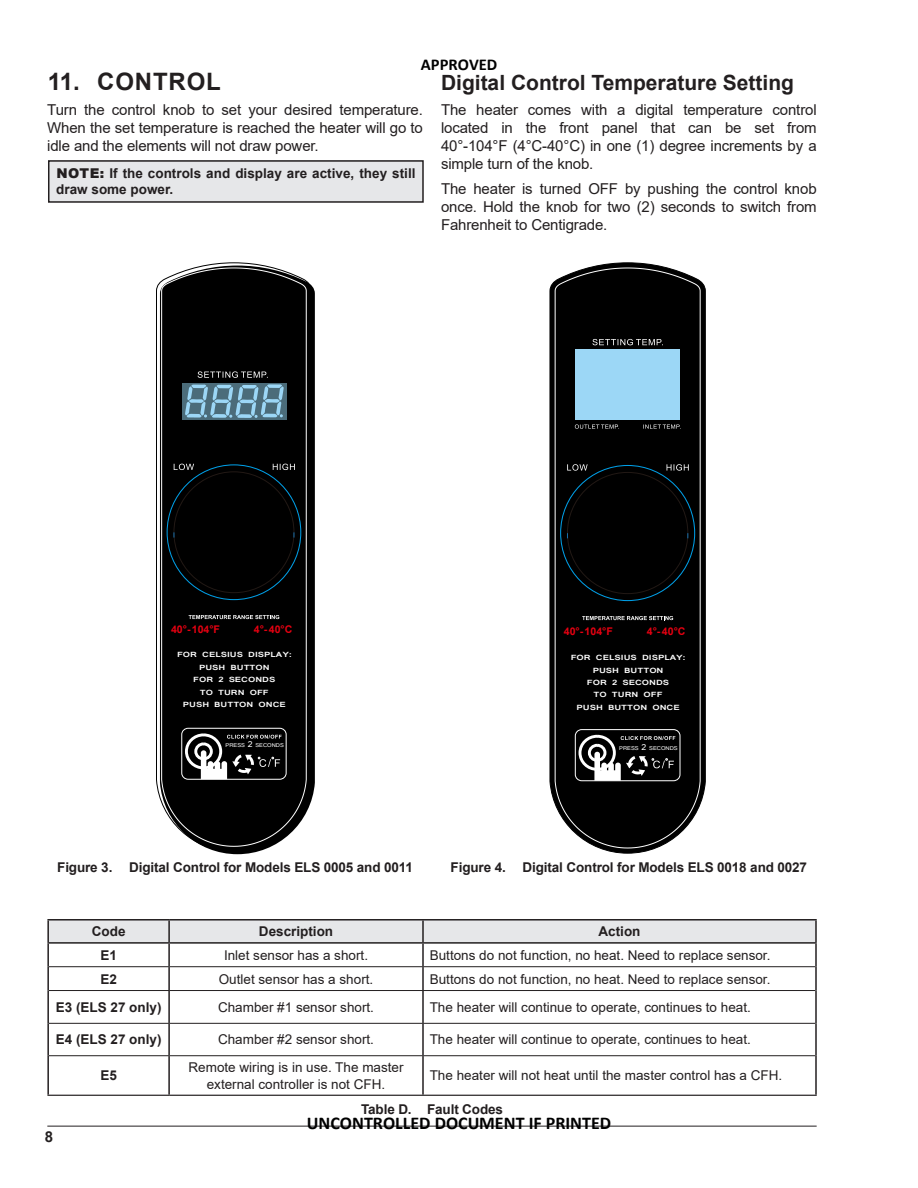
<style>
.page{position:relative;width:918px;height:1188px;background:#fff}
.page>*{position:absolute;margin:0;border:0;box-sizing:border-box;transform-origin:0 0}
.t1{font:700 24px "Arial";letter-spacing:.035em;color:#231f20}
.Heading_2{font:700 21px "Arial";color:#231f20}
.t2{font:700 18px "Calibri";color:#000}
.t3{font:700 16.5px "Calibri";color:#000}
.Body{font:15px/18px "Arial";letter-spacing:-.01em;color:#231f20;text-align:justify}
.t4{font:700 15px "Arial";color:#231f20}
.Table_Text_Align_Lef{font:13.5px "Arial";color:#231f20}
.Notes{font:700 13.5px/16.2px "Arial";letter-spacing:-.01em;color:#231f20}
.Table_Text_Align_Cen{font:13.5px/16.2px "Arial";color:#231f20;text-align:center}
.Table_Text_Align_Cen-2{font:700 13.5px "Arial";color:#231f20}
.Table_Heading_Center{font:700 13.5px "Arial";color:#231f20}
.t5{font:700 10.65px "Arial";color:#e50011}
.t6{font:700 10.5px "Arial";color:#e50011}
.t7{font:700 8.1px/12.5px "Latha";color:#fff;text-align:center;scale:1.26 1}
.t8{font:5.85px "Latha";color:#fff;scale:1.1 1}
.s1{font-weight:900}
.s2{font-size:8.7px}
</style>
<div class="page">
<hr style="left:47px;top:1126px;width:770px;height:1px;background:#231f20">
<svg style="left:219px;top:286px;width:96px;height:568px;fill:#000"></svg>
<svg style="left:156px;top:263px;width:156px;height:589px"></svg>
<svg style="left:161px;top:267px;width:146px;height:580px;background:#0b0c0d"></svg>
<svg style="left:189px;top:615px;width:90px;height:4px"></svg>
<svg style="left:273px;top:464px;width:22px;height:6px"></svg>
<svg style="left:174px;top:464px;width:20px;height:6px"></svg>
<div style="left:182px;top:728px;width:104px;height:51px;background:#000;border-radius:6px"></div>
<div style="left:181px;top:728px;width:106px;height:52px;border:1px solid #fff;border-radius:6px"></div>
<svg style="left:184px;top:733px;width:98px;height:46px"></svg>
<div style="left:182px;top:383px;width:104px;height:37px;background:#4b6c7a"></div>
<svg style="left:185px;top:384px;width:99px;height:34px"></svg>
<div style="left:49px;top:921px;width:766px;height:21px;background:#e6e7e9"></div>
<svg style="left:49px;top:967px;width:766px;height:128px"></svg>
<hr style="left:47px;top:1095px;width:122px;height:1px;background:#231f20">
<hr style="left:169px;top:1095px;width:254px;height:1px;background:#231f20">
<hr style="left:423px;top:1095px;width:394px;height:1px;background:#231f20">
<hr style="left:47px;top:919px;width:122px;height:2px;background:#231f20">
<hr style="left:47px;top:921px;width:2px;height:21px;background:#231f20">
<hr style="left:169px;top:919px;width:254px;height:2px;background:#231f20">
<hr style="left:168px;top:921px;width:2px;height:21px;background:#231f20">
<hr style="left:423px;top:919px;width:394px;height:2px;background:#231f20">
<hr style="left:422px;top:921px;width:2px;height:21px;background:#231f20">
<hr style="left:815px;top:921px;width:2px;height:21px;background:#231f20">
<hr style="left:47px;top:944px;width:2px;height:23px;background:#231f20">
<hr style="left:168px;top:944px;width:2px;height:22px;background:#231f20">
<hr style="left:422px;top:944px;width:2px;height:22px;background:#231f20">
<hr style="left:815px;top:944px;width:2px;height:23px;background:#231f20">
<hr style="left:47px;top:967px;width:2px;height:24px;background:#231f20">
<hr style="left:168px;top:967px;width:2px;height:23px;background:#231f20">
<hr style="left:422px;top:967px;width:2px;height:23px;background:#231f20">
<hr style="left:815px;top:967px;width:2px;height:24px;background:#231f20">
<hr style="left:47px;top:991px;width:2px;height:32px;background:#231f20">
<hr style="left:168px;top:991px;width:2px;height:32px;background:#231f20">
<hr style="left:422px;top:991px;width:2px;height:32px;background:#231f20">
<hr style="left:815px;top:991px;width:2px;height:32px;background:#231f20">
<hr style="left:47px;top:1023px;width:2px;height:33px;background:#231f20">
<hr style="left:168px;top:1024px;width:2px;height:31px;background:#231f20">
<hr style="left:422px;top:1024px;width:2px;height:31px;background:#231f20">
<hr style="left:815px;top:1023px;width:2px;height:33px;background:#231f20">
<hr style="left:47px;top:1056px;width:2px;height:39px;background:#231f20">
<hr style="left:168px;top:1056px;width:2px;height:39px;background:#231f20">
<hr style="left:422px;top:1056px;width:2px;height:39px;background:#231f20">
<hr style="left:815px;top:1056px;width:2px;height:39px;background:#231f20">
<hr style="left:47px;top:942px;width:122px;height:2px;background:#231f20">
<hr style="left:169px;top:942px;width:254px;height:2px;background:#231f20">
<hr style="left:423px;top:942px;width:394px;height:2px;background:#231f20">
<hr style="left:49px;top:966px;width:120px;height:1px;background:#231f20">
<hr style="left:169px;top:966px;width:254px;height:1px;background:#231f20">
<hr style="left:423px;top:966px;width:392px;height:1px;background:#231f20">
<hr style="left:49px;top:990px;width:120px;height:1px;background:#231f20">
<hr style="left:169px;top:990px;width:254px;height:1px;background:#231f20">
<hr style="left:423px;top:990px;width:392px;height:1px;background:#231f20">
<hr style="left:49px;top:1023px;width:120px;height:1px;background:#231f20">
<hr style="left:169px;top:1023px;width:254px;height:1px;background:#231f20">
<hr style="left:423px;top:1023px;width:392px;height:1px;background:#231f20">
<hr style="left:49px;top:1055px;width:120px;height:1px;background:#231f20">
<hr style="left:169px;top:1055px;width:254px;height:1px;background:#231f20">
<hr style="left:423px;top:1055px;width:392px;height:1px;background:#231f20">
<svg style="left:550px;top:263px;width:155px;height:590px"></svg>
<svg style="left:555px;top:267px;width:146px;height:582px;background:#0b0d0d"></svg>
<div style="left:575px;top:349px;width:105px;height:71px;background:#9cd7f6"></div>
<svg style="left:575px;top:424px;width:44px;height:5px"></svg>
<svg style="left:643px;top:425px;width:38px;height:4px"></svg>
<svg style="left:582px;top:616px;width:91px;height:4px"></svg>
<svg style="left:667px;top:464px;width:22px;height:7px"></svg>
<svg style="left:567px;top:464px;width:21px;height:7px"></svg>
<div style="left:575px;top:730px;width:105px;height:51px;background:#000;border-radius:6px"></div>
<div style="left:575px;top:729px;width:105px;height:52px;border:1px solid #fff;border-radius:6px"></div>
<svg style="left:577px;top:734px;width:98px;height:47px"></svg>
<div style="left:49px;top:161px;width:374px;height:41px;background:#e6e7e9"></div>
<div style="left:48px;top:160px;width:376px;height:43px;border:2px solid #231f20"></div>
<p class="t3" style="left:421px;top:57px;width:78px">APPROVED</p>
<p class="t1" style="left:48px;top:65px;width:175px">11. CONTROL</p>
<p class="Body" style="left:47px;top:100px;width:377px">Turn the control knob to set your desired temperature.<br>When the set temperature is reached the heater will go to idle and the elements will not draw power.</p>
<p class="Notes" style="left:56px;top:166px;width:361px"><span class="s1">NOTE:</span> If the controls and display are active, they still draw some power.</p>
<p class="Heading_2" style="left:441px;top:68px;width:355px">Digital Control Temperature Setting</p>
<p class="Body" style="left:441px;top:100px;width:377px">The heater comes with a digital temperature control located in the front panel that can be set from 40°-104°F (4°C-40°C) in one (1) degree increments by a simple turn of the knob.</p>
<p class="Body" style="left:441px;top:179px;width:377px">The heater is turned OFF by pushing the control knob once. Hold the knob for two (2) seconds to switch from Fahrenheit to Centigrade.</p>
<p class="t6" style="left:171px;top:622px;width:51px">40°-104°F</p>
<p class="t6" style="left:254px;top:622px;width:40px">4°-40°C</p>
<p class="t7" style="left:177px;top:649px;width:92px">FOR CELSIUS DISPLAY:<br>PUSH BUTTON<br>FOR 2 SECONDS<br>TO TURN OFF<br>PUSH BUTTON ONCE</p>
<p class="t8" style="left:225px;top:741px;width:55px">PRESS <span class="s2">2</span> SECONDS</p>
<p class="t5" style="left:564px;top:624px;width:51px">40°-104°F</p>
<p class="t5" style="left:647px;top:624px;width:40px">4°-40°C</p>
<p class="t7" style="left:571px;top:651px;width:93px">FOR CELSIUS DISPLAY:<br>PUSH BUTTON<br>FOR 2 SECONDS<br>TO TURN OFF<br>PUSH BUTTON ONCE</p>
<p class="t8" style="left:619px;top:744px;width:55px">PRESS <span class="s2">2</span> SECONDS</p>
<p class="Notes" style="left:57px;top:859px;width:357px">Figure 3. Digital Control for Models ELS 0005 and 0011</p>
<p class="Notes" style="left:451px;top:859px;width:358px">Figure 4. Digital Control for Models ELS 0018 and 0027</p>
<p class="Table_Heading_Center" style="left:92px;top:922px;width:35px">Code</p>
<p class="Table_Heading_Center" style="left:259px;top:922px;width:76px">Description</p>
<p class="Table_Heading_Center" style="left:599px;top:922px;width:43px">Action</p>
<p class="Table_Text_Align_Cen-2" style="left:100px;top:945px;width:18px">E1</p>
<p class="Table_Text_Align_Cen" style="left:224px;top:947px;width:146px">Inlet sensor has a short.</p>
<p class="Table_Text_Align_Lef" style="left:430px;top:946px;width:342px">Buttons do not function, no heat. Need to replace sensor.</p>
<p class="Table_Text_Align_Cen-2" style="left:100px;top:969px;width:18px">E2</p>
<p class="Table_Text_Align_Cen" style="left:219px;top:971px;width:156px">Outlet sensor has a short.</p>
<p class="Table_Text_Align_Lef" style="left:430px;top:969px;width:342px">Buttons do not function, no heat. Need to replace sensor.</p>
<p class="Table_Text_Align_Cen-2" style="left:56px;top:998px;width:107px">E3 (ELS 27 only)</p>
<p class="Table_Text_Align_Cen" style="left:218px;top:999px;width:158px">Chamber #1 sensor short.</p>
<p class="Table_Text_Align_Lef" style="left:430px;top:998px;width:323px">The heater will continue to operate, continues to heat.</p>
<p class="Table_Text_Align_Cen-2" style="left:56px;top:1030px;width:107px">E4 (ELS 27 only)</p>
<p class="Table_Text_Align_Cen" style="left:218px;top:1032px;width:158px">Chamber #2 sensor short.</p>
<p class="Table_Text_Align_Lef" style="left:430px;top:1030px;width:323px">The heater will continue to operate, continues to heat.</p>
<p class="Table_Text_Align_Cen-2" style="left:100px;top:1066px;width:18px">E5</p>
<p class="Table_Text_Align_Cen" style="left:189px;top:1059px;width:217px">Remote wiring is in use. The master external controller is not CFH.</p>
<p class="Table_Text_Align_Lef" style="left:430px;top:1066px;width:354px">The heater will not heat until the master control has a CFH.</p>
<p class="Notes" style="left:361px;top:1101px;width:143px">Table D. Fault Codes</p>
<p class="t4" style="left:45px;top:1126px;width:10px">8</p>
<p class="t2" style="left:307px;top:1116px;width:306px">UNCONTROLLED DOCUMENT IF PRINTED</p>
</div>
